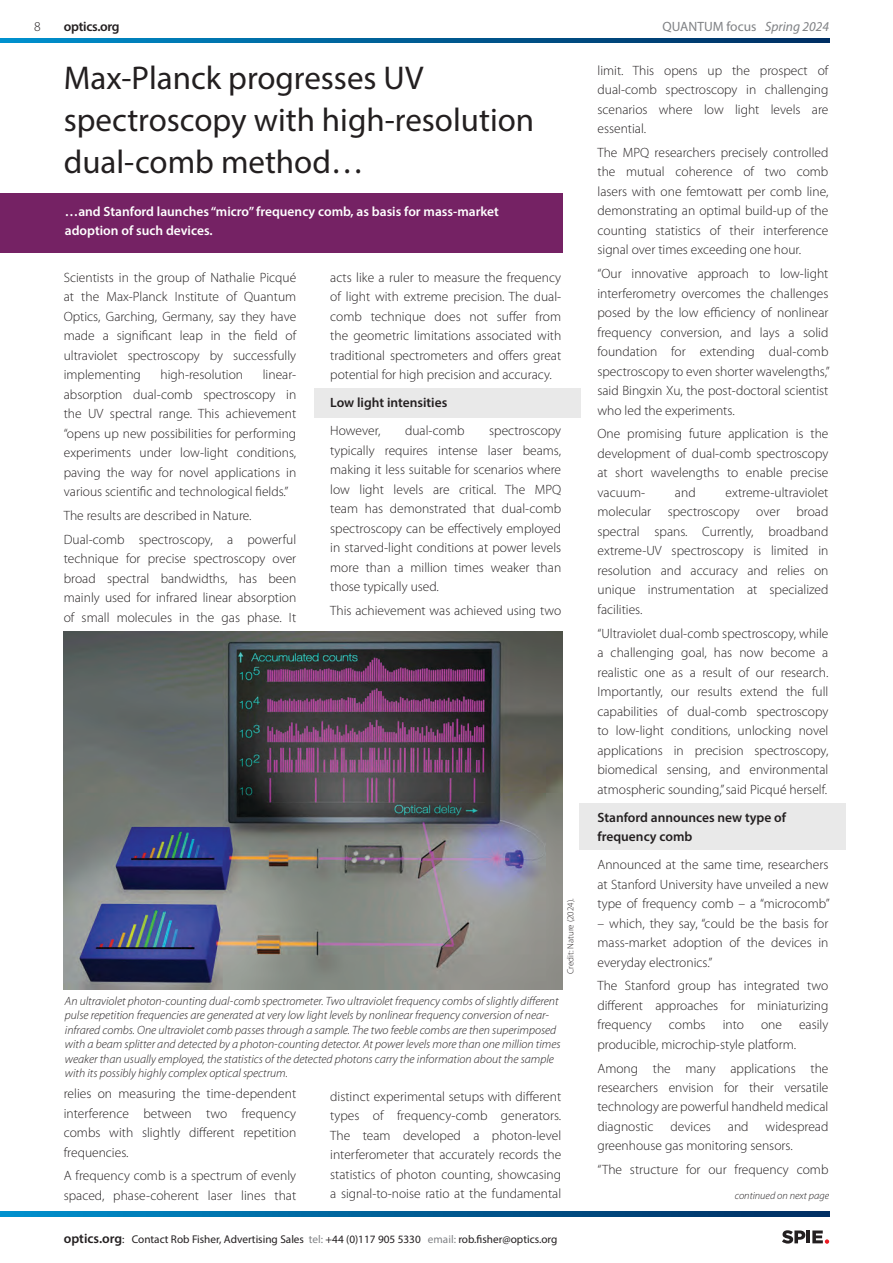
<style>
.page{position:relative;width:893px;height:1263px;background:#fff}
.page>*{position:absolute;margin:0;border:0;box-sizing:border-box;transform-origin:0 0}
.t1{font:33px/42px "Myriad Pro";color:#231f20}
.t2{font:300 13.5px/19.5px "Myriad Pro";color:#231f20;text-align:justify}
.t3{font:600 13.5px/19.5px "Myriad Pro";color:#fff}
.t4{font:600 13.5px/19.5px "Myriad Pro";color:#231f20}
.t5{font:13.5px "Myriad Pro";color:#808285}
.t6{font:600 13.5px "Myriad Pro";letter-spacing:-.02em;color:#231f20}
.t7{font:italic 300 12px/14.4px "Myriad Pro";color:#231f20}
.t8{font:11.25px "Myriad Pro";color:#231f20}
.t9{font:italic 300 10.5px "Myriad Pro";color:#231f20}
.t10{font:300 9px "Myriad Pro";color:#231f20}
.s1{font-style:italic}
.s2{font-weight:600;font-size:13.5px}
.s3{color:#808285}
</style>
<div class="page">
<svg style="left:0;top:1212px;width:829px;height:4px;background:#005d95"></svg>
<svg style="left:782px;top:1230px;width:47px;height:14px"></svg>
<svg style="left:0;top:38px;width:829px;height:5px;background:#005d95"></svg>
<div style="left:0;top:194px;width:563px;height:59px;background:#752264"></div>
<img style="left:64px;top:631px;width:499px;height:358px">
<div style="left:580px;top:803px;width:266px;height:47px;background:#e9e9e9"></div>
<div style="left:314px;top:388px;width:267px;height:30px;background:#e9e9e9"></div>
<p class="t2" style="left:34px;top:17px;width:8px">8</p>
<p class="t6" style="left:64px;top:18px;width:57px">optics.org</p>
<p class="t5" style="left:663px;top:19px;width:168px">QUANTUM focus <span class="s1">Spring 2024</span></p>
<p class="t1" style="left:64px;top:56px;width:472px">Max-Planck progresses UV spectroscopy with high-resolution dual-comb method…</p>
<p class="t3" style="left:65px;top:201px;width:436px">…and Stanford launches “micro” frequency comb, as basis for mass-market adoption of such devices.</p>
<p class="t2" style="left:64px;top:267px;width:234px">Scientists in the group of Nathalie Picqué at the Max-Planck Institute of Quantum Optics, Garching, Germany, say they have made a significant leap in the field of ultraviolet spectroscopy by successfully implementing</p>
<p class="t2" style="left:597px;top:60px;width:232px">limit. This opens up the prospect of dual-comb spectroscopy in challenging scenarios where low light levels are essential.</p>
<p class="t2" style="left:597px;top:142px;width:232px">The MPQ researchers precisely controlled the mutual coherence of two comb lasers with one femtowatt per comb line, demonstrating an optimal build-up of the counting statistics of their interference signal over times exceeding one hour.</p>
<p class="t2" style="left:597px;top:264px;width:234px">“Our innovative approach to low-light interferometry overcomes the challenges posed by the low efficiency of nonlinear frequency conversion, and lays a solid foundation for extending dual-comb spectroscopy to even shorter wavelengths,” said Bingxin Xu, the post-doctoral scientist who led the experiments.</p>
<p class="t2" style="left:597px;top:424px;width:232px">One promising future application is the development of dual-comb spectroscopy at short wavelengths to enable precise vacuum-</p>
<p class="t2" style="left:330px;top:267px;width:232px">acts like a ruler to measure the frequency of light with extreme precision. The dual&shy;comb technique does not suffer from the geometric limitations associated with traditional spectrometers and offers great potential for high precision and accuracy.</p>
<p class="t4" style="left:330px;top:392px;width:119px">Low light intensities</p>
<p class="t2" style="left:330px;top:421px;width:52px">However,</p>
<p class="t2" style="left:405px;top:421px;width:61px">dual-comb</p>
<p class="t2" style="left:64px;top:365px;width:234px;text-indent:199px">linear&shy;absorption dual-comb spectroscopy in the UV spectral range. This achievement “opens up new possibilities for performing experiments under low-light conditions, paving the way for novel applications in various scientific and technological fields.”</p>
<p class="t2" style="left:64px;top:505px;width:189px">The results are described in Nature.</p>
<p class="t2" style="left:64px;top:529px;width:234px">Dual-comb spectroscopy, a powerful technique for precise spectroscopy over broad spectral bandwidths, has been mainly used for infrared linear absorption of small molecules in the gas phase. It</p>
<p class="t2" style="left:160px;top:365px;width:84px">high-resolution</p>
<p class="t2" style="left:330px;top:421px;width:232px;text-indent:159px">spectroscopy typically requires intense laser beams, making it less suitable for scenarios where low light levels are critical. The MPQ team has demonstrated that dual-comb spectroscopy can be effectively employed in starved-light conditions at power levels more than a million times weaker than those typically used.</p>
<p class="t2" style="left:330px;top:600px;width:232px">This achievement was achieved using two</p>
<p class="t2" style="left:597px;top:482px;width:232px;text-indent:128px">extreme-ultraviolet molecular spectroscopy over broad spectral spans. Currently, broadband extreme-UV spectroscopy is limited in resolution and accuracy and relies on unique instrumentation at specialized facilities.</p>
<p class="t2" style="left:597px;top:623px;width:232px">“Ultraviolet dual-comb spectroscopy, while a challenging goal, has now become a realistic one as a result of our research.<br>Importantly, our results extend the full capabilities of dual-comb spectroscopy to low-light conditions, unlocking novel applications in precision spectroscopy, biomedical sensing, and environmental atmospheric sounding,” said Picqué herself.</p>
<p class="t4" style="left:597px;top:807px;width:190px">Stanford announces new type of frequency comb</p>
<p class="t2" style="left:597px;top:855px;width:234px">Announced at the same time, researchers at Stanford University have unveiled a new type of frequency comb – a “microcomb”</p>
<p class="t2" style="left:597px;top:913px;width:232px">– which, they say, “could be the basis for mass-market adoption of the devices in everyday electronics.”</p>
<p class="t2" style="left:597px;top:976px;width:232px">The Stanford group has integrated two different approaches for miniaturizing frequency</p>
<p class="t2" style="left:675px;top:482px;width:22px">and</p>
<p class="t10" style="left:565px;top:974px;width:77px;rotate:-90deg">Credit: Nature (2024).</p>
<p class="t7" style="left:65px;top:994px;width:497px">An ultraviolet photon-counting dual-comb spectrometer. Two ultraviolet frequency combs of slightly different pulse repetition frequencies are generated at very low light levels by nonlinear frequency conversion of near&shy;infrared combs. One ultraviolet comb passes through a sample. The two feeble combs are then superimposed with a beam splitter and detected by a photon-counting detector. At power levels more than one million times weaker than usually employed, the statistics of the detected photons carry the information about the sample with its possibly highly complex optical spectrum.</p>
<p class="t2" style="left:669px;top:1015px;width:38px">combs</p>
<p class="t2" style="left:723px;top:1015px;width:23px">into</p>
<p class="t2" style="left:761px;top:1015px;width:22px">one</p>
<p class="t2" style="left:799px;top:1015px;width:31px">easily</p>
<p class="t2" style="left:597px;top:1034px;width:200px">producible, microchip-style platform.</p>
<p class="t2" style="left:597px;top:1058px;width:232px">Among the many applications the researchers envision for their versatile technology are powerful handheld medical diagnostic</p>
<p class="t2" style="left:64px;top:1084px;width:234px">relies on measuring the time-dependent interference between two frequency combs with slightly different repetition frequencies.</p>
<p class="t2" style="left:64px;top:1166px;width:234px">A frequency comb is a spectrum of evenly spaced, phase-coherent laser lines that</p>
<p class="t2" style="left:330px;top:1086px;width:232px">distinct experimental setups with different types of frequency-comb generators.<br>The team developed a photon-level interferometer that accurately records the statistics of photon counting, showcasing a signal-to-noise ratio at the fundamental</p>
<p class="t2" style="left:597px;top:1116px;width:232px;text-indent:168px">widespread greenhouse gas monitoring sensors.</p>
<p class="t2" style="left:597px;top:1160px;width:232px">“The structure for our frequency comb</p>
<p class="t9" style="left:735px;top:1189px;width:96px">continued on next page</p>
<p class="t2" style="left:670px;top:1116px;width:42px">devices</p>
<p class="t2" style="left:728px;top:1116px;width:22px">and</p>
<p class="t8" style="left:64px;top:1232px;width:495px"><span class="s2">optics.org</span>: Contact Rob Fisher, Advertising Sales <span class="s3">tel:</span> +44 (0)117 905 5330 <span class="s3">email:</span> rob.fisher@optics.org</p>
</div>
